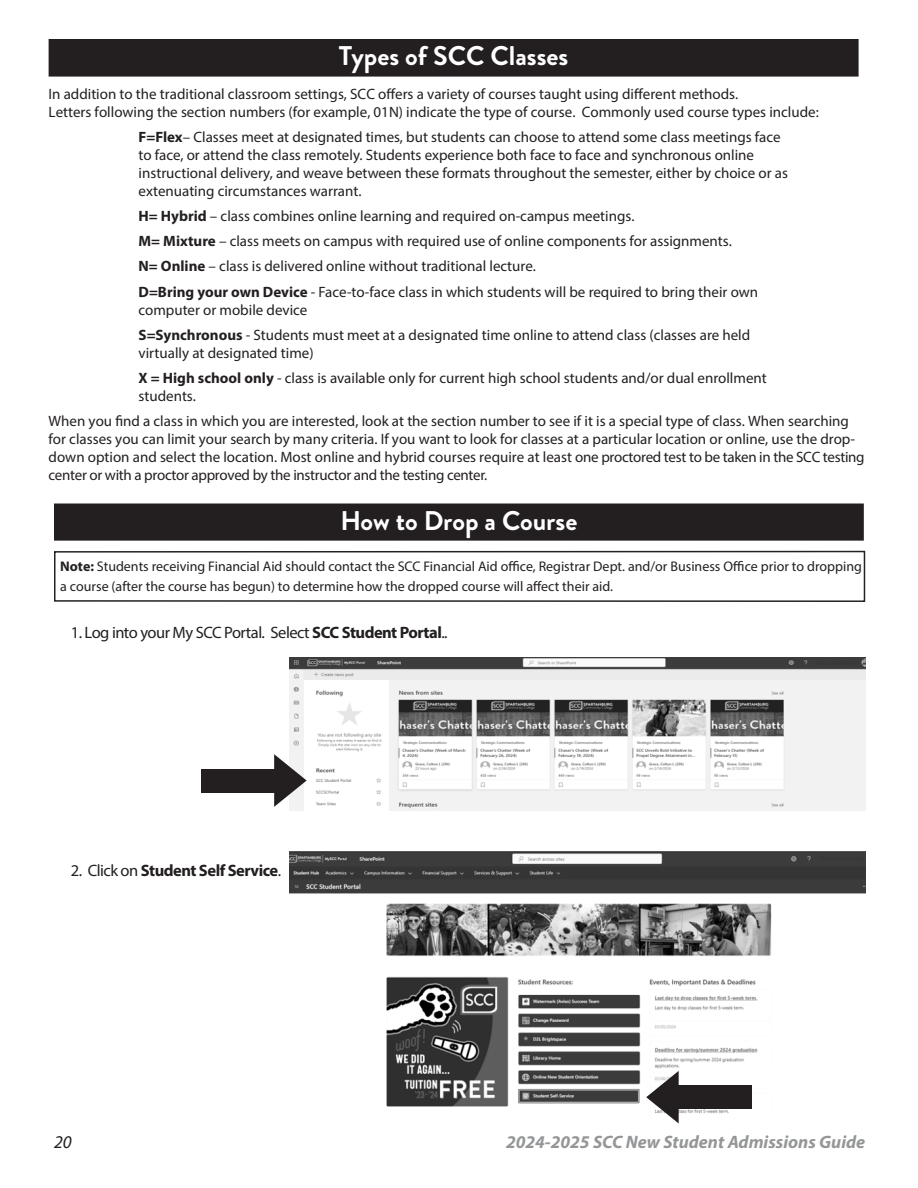
<style>
.page{position:relative;width:918px;height:1188px;background:#fff}
.page>*{position:absolute;margin:0;border:0;box-sizing:border-box;transform-origin:0 0}
.Headline{font:700 27px "Brandon Grotesque";color:#fff}
.t1{font:italic 700 18px "Myriad Pro";color:#949698}
.t2{font:italic 18px "Myriad Pro";color:#231f20}
.t3{font:16.5px "Myriad Pro";letter-spacing:-.03em;color:#231f20}
.t4{font:700 16.5px "Myriad Pro";letter-spacing:-.03em;color:#231f20}
.t5{font:15px/18px "Myriad Pro";color:#231f20}
.t6{font:13.95px/19.5px "Myriad Pro";color:#231f20}
.s1{font-weight:700}
.s2{font-weight:400}
</style>
<div class="page">
<div style="left:49px;top:40px;width:809px;height:36px;background:#231f20"></div>
<div style="left:49px;top:39px;width:810px;height:38px;border:2px solid #231f20"></div>
<div style="left:54px;top:551px;width:811px;height:51px;border:2px solid #222"></div>
<div style="left:55px;top:504px;width:808px;height:36px;background:#231f20"></div>
<div style="left:54px;top:504px;width:810px;height:37px;border:2px solid #231f20"></div>
<img style="left:290px;top:657px;width:575px;height:153px">
<img style="left:290px;top:851px;width:575px;height:263px">
<div style="left:671px;top:1086px;width:80px;height:23px;background:#231f20"></div>
<svg style="left:646px;top:1071px;width:33px;height:53px"></svg>
<div style="left:201px;top:769px;width:81px;height:23px;background:#231f20"></div>
<svg style="left:274px;top:754px;width:33px;height:53px"></svg>
<p class="Headline" style="left:339px;top:36px;width:231px">Types of SCC Classes</p>
<p class="t5" style="left:49px;top:85px;width:772px">In addition to the traditional classroom settings, SCC offers a variety of courses taught using different methods.<br>Letters following the section numbers (for example, 01N) indicate the type of course. Commonly used course types include:</p>
<p class="t5" style="left:139px;top:127px;width:651px"><span class="s1">F=Flex</span>– Classes meet at designated times, but students can choose to attend some class meetings face to face, or attend the class remotely. Students experience both face to face and synchronous online instructional delivery, and weave between these formats throughout the semester, either by choice or as extenuating circumstances warrant.</p>
<p class="t5" style="left:139px;top:207px;width:497px"><span class="s1">H= Hybrid</span> – class combines online learning and required on-campus meetings.</p>
<p class="t5" style="left:139px;top:232px;width:595px"><span class="s1">M= Mixture</span> – class meets on campus with required use of online components for assignments.</p>
<p class="t5" style="left:139px;top:257px;width:399px"><span class="s1">N= Online</span> – class is delivered online without traditional lecture.</p>
<p class="t5" style="left:139px;top:282px;width:621px"><span class="s1">D=Bring your own Device</span> - Face-to-face class in which students will be required to bring their own computer or mobile device</p>
<p class="t5" style="left:139px;top:326px;width:613px"><span class="s1">S=Synchronous</span> - Students must meet at a designated time online to attend class (classes are held virtually at designated time)</p>
<p class="t5" style="left:139px;top:369px;width:630px"><span class="s1">X = High school only</span> - class is available only for current high school students and/or dual enrollment students.</p>
<p class="t5" style="left:49px;top:412px;width:818px">When you find a class in which you are interested, look at the section number to see if it is a special type of class. When searching for classes you can limit your search by many criteria. If you want to look for classes at a particular location or online, use the drop&shy;down option and select the location. Most online and hybrid courses require at least one proctored test to be taken in the SCC testing center or with a proctor approved by the instructor and the testing center.</p>
<p class="Headline" style="left:340px;top:502px;width:238px">How to Drop a Course</p>
<p class="t6" style="left:60px;top:557px;width:803px"><span class="s1">Note:</span> Students receiving Financial Aid should contact the SCC Financial Aid office, Registrar Dept. and/or Business Office prior to dropping a course (after the course has begun) to determine how the dropped course will affect their aid.</p>
<p class="t3" style="left:71px;top:623px;width:378px">1. Log into your My SCC Portal. Select <span class="s1">SCC Student Portal</span>..</p>
<p class="t4" style="left:71px;top:860px;width:212px"><span class="s2">2. Click on</span> Student Self Service<span class="s2">.</span></p>
<p class="t2" style="left:54px;top:1130px;width:19px">20</p>
<p class="t1" style="left:506px;top:1130px;width:361px">2024-2025 SCC New Student Admissions Guide</p>
</div>
